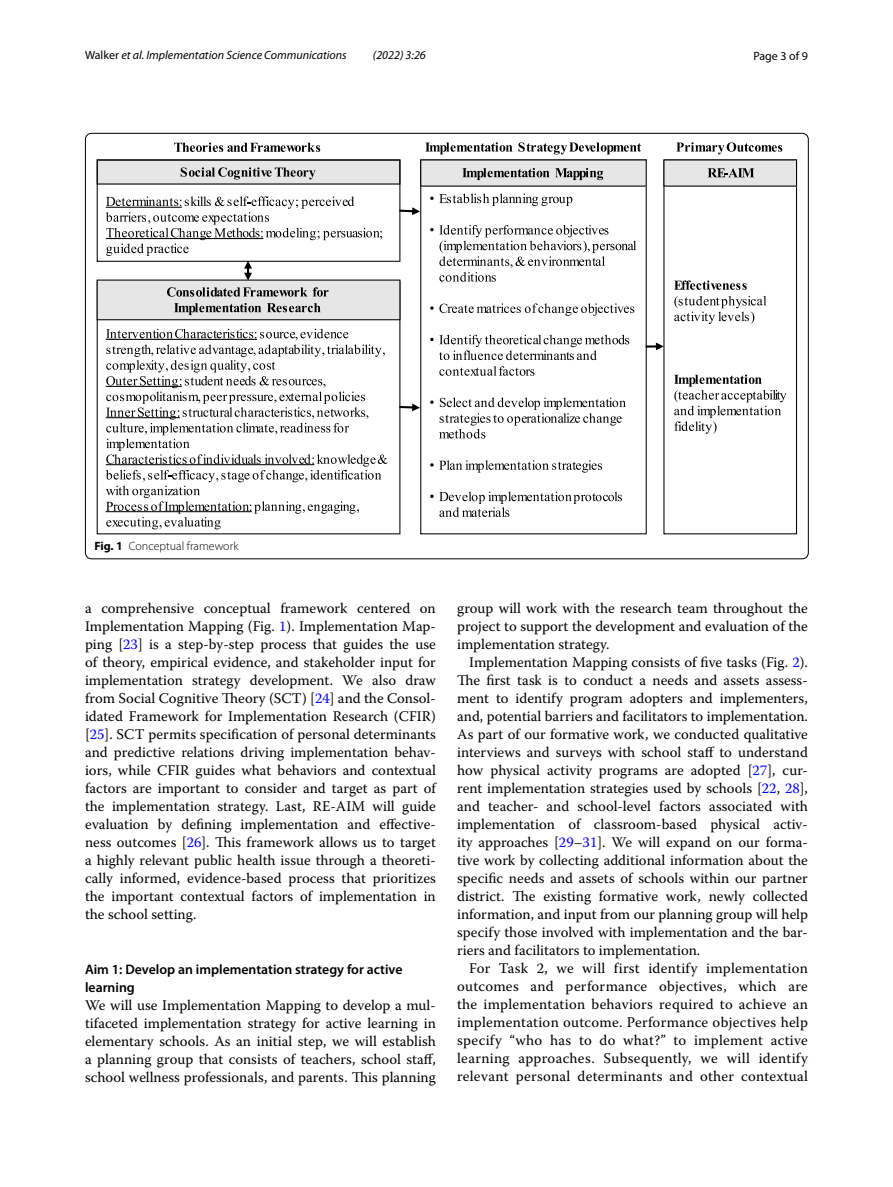
<style>
.page{position:relative;width:893px;height:1187px;background:#fff}
.page>*{position:absolute;margin:0;border:0;box-sizing:border-box;transform-origin:0 0}
.t1{font:14.7px/18px "Warnock Pro";color:#000;text-align:justify}
.t2{font:600 13.8px/18px "Myriad Pro";color:#000}
.t3{font:italic 12px "Myriad Pro";color:#000}
.t4{font:300 12px "Myriad Pro";color:#000}
.t5{font:12px "Myriad Pro";color:#000}
.s1{font-style:normal}
.s2{font-weight:700}
.s3{color:#00f}
</style>
<div class="page">
<svg style="left:647px;top:342px;width:16px;height:8px"></svg>
<svg style="left:97px;top:320px;width:303px;height:214px"></svg>
<svg style="left:106px;top:329px;width:281px;height:200px"></svg>
<svg style="left:420px;top:320px;width:227px;height:214px"></svg>
<svg style="left:430px;top:335px;width:199px;height:25px"></svg>
<svg style="left:439px;top:366px;width:95px;height:10px"></svg>
<svg style="left:430px;top:397px;width:196px;height:41px"></svg>
<svg style="left:430px;top:460px;width:172px;height:12px"></svg>
<svg style="left:430px;top:491px;width:192px;height:26px"></svg>
<svg style="left:97px;top:142px;width:550px;height:178px"></svg>
<svg style="left:663px;top:187px;width:134px;height:347px"></svg>
<svg style="left:674px;top:280px;width:73px;height:10px"></svg>
<svg style="left:674px;top:296px;width:92px;height:28px"></svg>
<svg style="left:674px;top:374px;width:112px;height:60px"></svg>
<svg style="left:663px;top:142px;width:134px;height:45px"></svg>
<svg style="left:399px;top:403px;width:21px;height:8px"></svg>
<p class="t3" style="left:85px;top:48px;width:263px"><span class="s1">Walker</span> et al. Implementation Science Communications</p>
<p class="t3" style="left:373px;top:48px;width:54px">(2022) 3:26</p>
<p class="t5" style="left:753px;top:48px;width:56px">Page 3 of 9</p>
<p class="t4" style="left:94px;top:539px;width:145px"><span class="s2">Fig. 1</span> Conceptual framework</p>
<p class="t1" style="left:85px;top:598px;width:352px">a comprehensive conceptual framework centered on Implementation Mapping (Fig. <span class="s3">1</span>). Implementation Map&shy;ping [<span class="s3">23</span>] is a step-by-step process that guides the use of theory, empirical evidence, and stakeholder input for implementation strategy development. We also draw from Social Cognitive Theory (SCT) [<span class="s3">24</span>] and the Consol&shy;idated Framework for Implementation Research (CFIR) [<span class="s3">25</span>]. SCT permits specification of personal determinants and predictive relations driving implementation behav&shy;iors, while CFIR guides what behaviors and contextual factors are important to consider and target as part of the implementation strategy. Last, RE-AIM will guide evaluation by defining implementation and effective&shy;ness outcomes [<span class="s3">26</span>]. This framework allows us to target a highly relevant public health issue through a theoreti&shy;cally informed, evidence-based process that prioritizes the important contextual factors of implementation in the school setting.</p>
<p class="t2" style="left:85px;top:959px;width:319px">Aim 1: Develop an implementation strategy for active learning</p>
<p class="t1" style="left:85px;top:995px;width:352px">We will use Implementation Mapping to develop a mul&shy;tifaceted implementation strategy for active learning in elementary schools. As an initial step, we will establish a planning group that consists of teachers, school staff, school wellness professionals, and parents. This planning</p>
<p class="t1" style="left:457px;top:598px;width:352px">group will work with the research team throughout the project to support the development and evaluation of the implementation strategy.</p>
<p class="t1" style="left:457px;top:652px;width:352px;text-indent:12px">Implementation Mapping consists of five tasks (Fig. <span class="s3">2</span>).<br>The first task is to conduct a needs and assets assess&shy;ment to identify program adopters and implementers, and, potential barriers and facilitators to implementation.<br>As part of our formative work, we conducted qualitative interviews and surveys with school staff to understand how physical activity programs are adopted [<span class="s3">27</span>], cur&shy;rent implementation strategies used by schools [<span class="s3">22</span>, <span class="s3">28</span>], and teacher- and school-level factors associated with implementation of classroom-based physical activ&shy;ity approaches [<span class="s3">29</span>–<span class="s3">31</span>]. We will expand on our forma&shy;tive work by collecting additional information about the specific needs and assets of schools within our partner district. The existing formative work, newly collected information, and input from our planning group will help specify those involved with implementation and the bar&shy;riers and facilitators to implementation.</p>
<p class="t1" style="left:457px;top:958px;width:352px;text-indent:12px">For Task 2, we will first identify implementation outcomes and performance objectives, which are the implementation behaviors required to achieve an implementation outcome. Performance objectives help specify “who has to do what?” to implement active learning approaches. Subsequently, we will identify relevant personal determinants and other contextual</p>
</div>
